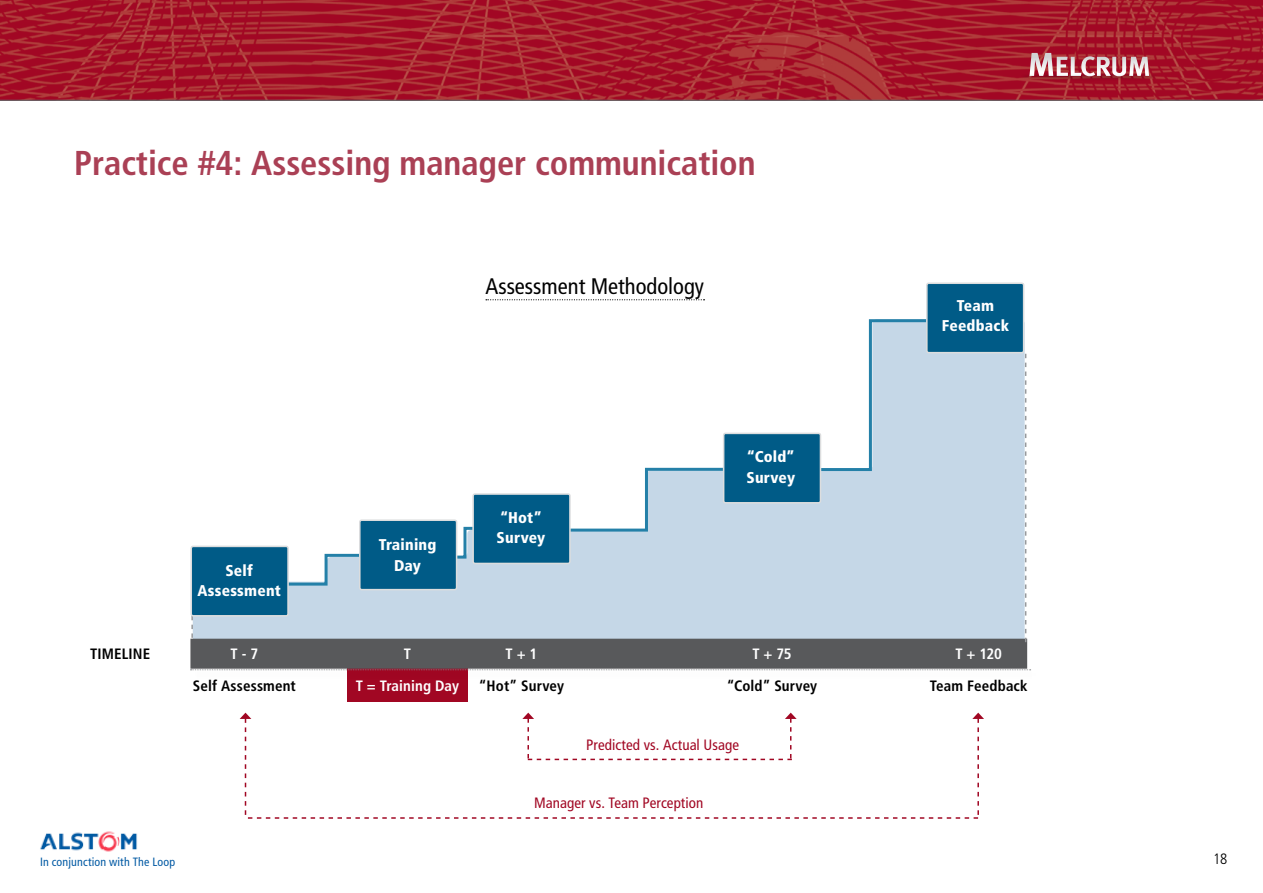
<style>
.page{position:relative;width:1263px;height:893px;background:#fff}
.page>*{position:absolute;margin:0;border:0;box-sizing:border-box;transform-origin:0 0}
.t1{font:700 condensed 34.5px "Frutiger LT Std";color:#aa4055}
.t2{font:condensed 22.5px "Frutiger LT Std";color:#000}
.t3{font:900 condensed 15.6px/20.4px "Frutiger LT Std";letter-spacing:.01em;color:#fff;text-align:center}
.t4{font:700 condensed 15px "Frutiger LT Std";letter-spacing:.01em;color:#000}
.t5{font:condensed 15px "Frutiger LT Std";letter-spacing:.005em;color:#a10723}
.t6{font:700 condensed 15px/32.2px "Frutiger LT Std";color:#fff;text-align:center}
.t7{font:300 condensed 15px "Frutiger LT Std";color:#000}
.t8{font:condensed 12px "Frutiger LT Std";letter-spacing:.015em;color:#0059a3}
</style>
<div class="page">
<img style="left:40px;top:831px;width:97px;height:21px">
<svg style="left:0;top:0;width:1263px;height:101px;background:#a61c2d"></svg>
<img style="left:1009px;top:60px;width:161px;height:32px">
<svg style="left:1029px;top:53px;width:120px;height:23px"></svg>
<div style="left:347px;top:668px;width:121px;height:34px;background:#a10723"></div>
<svg style="left:193px;top:319px;width:832px;height:320px"></svg>
<div style="left:190px;top:639px;width:837px;height:30px;background:#58595b"></div>
<svg style="left:1025px;top:354px;width:1px;height:288px"></svg>
<svg style="left:191px;top:617px;width:2px;height:21px"></svg>
<div style="left:189px;top:666px;width:852px;height:17px;background:#000;opacity:.3"></div>
<svg style="left:190px;top:669px;width:841px;height:1px"></svg>
<svg style="left:240px;top:713px;width:744px;height:106px"></svg>
<svg style="left:486px;top:299px;width:218px;height:1px"></svg>
<svg style="left:289px;top:552px;width:70px;height:35px"></svg>
<svg style="left:457px;top:525px;width:15px;height:35px"></svg>
<svg style="left:563px;top:466px;width:174px;height:67px"></svg>
<svg style="left:814px;top:319px;width:117px;height:153px"></svg>
<div style="left:191px;top:546px;width:97px;height:70px;background:#005b87;border-radius:2px"></div>
<div style="left:190px;top:546px;width:99px;height:71px;border:2px solid #dcddde;border-radius:2px"></div>
<div style="left:473px;top:494px;width:97px;height:69px;background:#005b87;border-radius:2px"></div>
<div style="left:472px;top:493px;width:99px;height:71px;border:2px solid #dcddde;border-radius:2px"></div>
<div style="left:360px;top:520px;width:97px;height:70px;background:#005b87;border-radius:2px"></div>
<div style="left:359px;top:519px;width:98px;height:71px;border:2px solid #dcddde;border-radius:2px"></div>
<div style="left:724px;top:433px;width:96px;height:70px;background:#005b87;border-radius:2px"></div>
<div style="left:723px;top:433px;width:98px;height:71px;border:2px solid #dcddde;border-radius:2px"></div>
<div style="left:927px;top:283px;width:97px;height:70px;background:#005b87;border-radius:2px"></div>
<div style="left:926px;top:282px;width:98px;height:71px;border:2px solid #dcddde;border-radius:2px"></div>
<div style="left:35px;top:302px;width:264px;height:31px;background:#fff"></div>
<h1 class="t1" style="left:74px;top:143px;width:683px">Practice #4: Assessing manager communication</h1>
<h2 class="t2" style="left:485px;top:273px;width:220px">Assessment Methodology</h2>
<p class="t4" style="left:90px;top:645px;width:62px">TIMELINE</p>
<p class="t3" style="left:197px;top:560px;width:85px">Self<br>Assessment</p>
<p class="t6" style="left:231px;top:638px;width:29px">T - 7</p>
<p class="t4" style="left:193px;top:677px;width:105px">Self Assessment</p>
<p class="t3" style="left:379px;top:535px;width:59px">Training<br>Day</p>
<p class="t3" style="left:497px;top:507px;width:50px;text-align:left">“Hot”<br>Survey</p>
<p class="t3" style="left:746px;top:447px;width:50px;text-align:left">“Cold”<br>Survey</p>
<p class="t6" style="left:356px;top:638px;width:105px">T<br>T = Training Day</p>
<p class="t6" style="left:506px;top:638px;width:33px">T + 1</p>
<p class="t4" style="left:479px;top:677px;width:87px">“Hot” Survey</p>
<p class="t6" style="left:752px;top:638px;width:41px">T + 75</p>
<p class="t4" style="left:727px;top:677px;width:92px">“Cold” Survey</p>
<p class="t5" style="left:586px;top:736px;width:154px">Predicted vs. Actual Usage</p>
<p class="t5" style="left:534px;top:794px;width:171px">Manager vs. Team Perception</p>
<p class="t3" style="left:942px;top:295px;width:69px">Team<br>Feedback</p>
<p class="t6" style="left:955px;top:638px;width:48px">T + 120</p>
<p class="t4" style="left:930px;top:677px;width:99px">Team Feedback</p>
<p class="t8" style="left:40px;top:855px;width:137px">In conjunction with The Loop</p>
<p class="t7" style="left:1213px;top:850px;width:16px">18</p>
</div>
